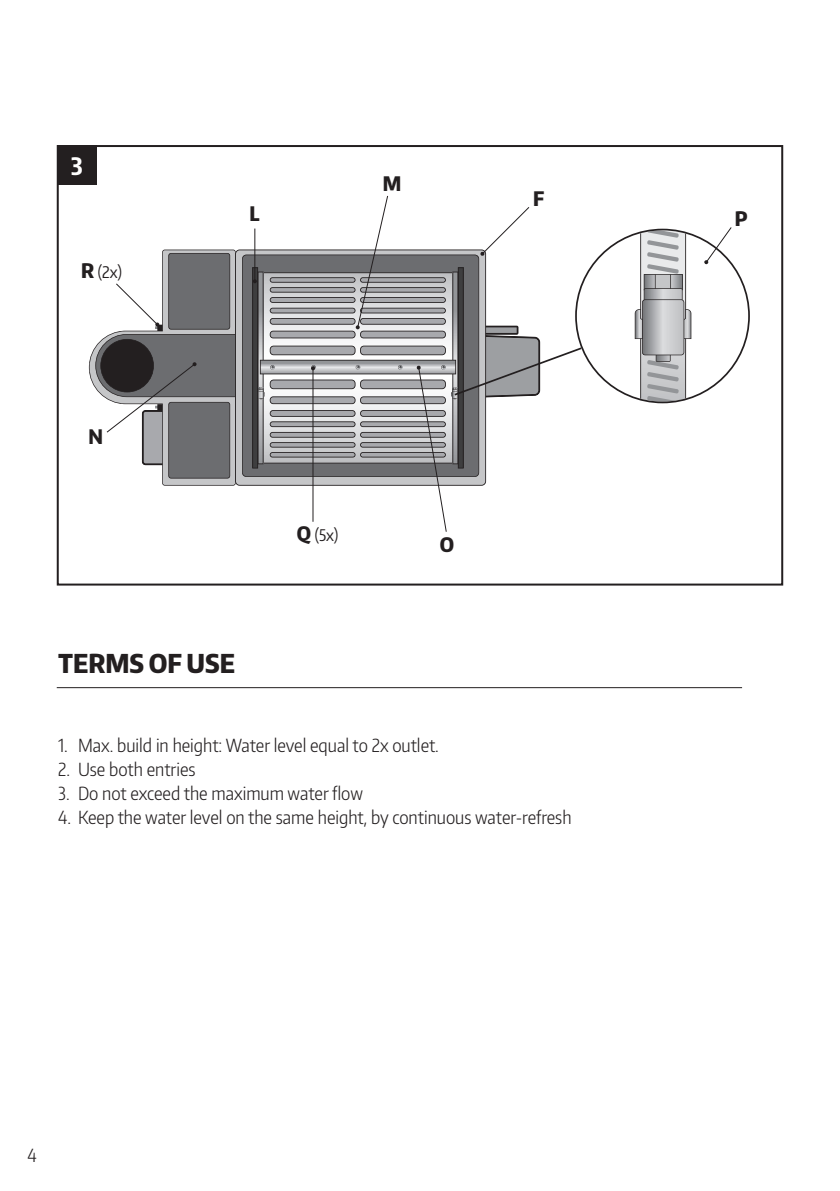
<style>
.page{position:relative;width:840px;height:1191px;background:#fff}
.page>*{position:absolute;margin:0;border:0;box-sizing:border-box;transform-origin:0 0}
.t1{font:800 26px "Encode Sans Condensed";color:#231f20}
.t2{font:700 24px "Encode Sans Condensed";color:#fff}
.t3{font:800 20px "Encode Sans Condensed";color:#231f20}
.t4{font:300 18px "Encode Sans Condensed";color:#231f20}
.t5{font:16px "Encode Sans Condensed";color:#231f20}
.s1{font-weight:800;font-size:20px}
</style>
<div class="page">
<hr style="left:57px;top:687px;width:684px;height:1px;background:#231f20">
<div style="left:236px;top:249px;width:17px;height:237px;background:#c5c6c8"></div>
<svg style="left:242px;top:254px;width:11px;height:223px;background:#67686b"></svg>
<div style="left:252px;top:267px;width:6px;height:201px;background:#292627"></div>
<div style="left:57px;top:145px;width:40px;height:40px;background:#231f20"></div>
<div style="left:57px;top:145px;width:725px;height:440px;border:2px solid #231f20"></div>
<svg style="left:89px;top:250px;width:147px;height:235px"></svg>
<svg style="left:253px;top:195px;width:496px;height:337px"></svg>
<h2 class="t2" style="left:71px;top:151px;width:14px">3</h2>
<p class="t5" style="left:81px;top:261px;width:42px"><span class="s1">R</span> (2x)</p>
<p class="t3" style="left:249px;top:201px;width:12px">L</p>
<p class="t3" style="left:382px;top:170px;width:20px">M</p>
<p class="t3" style="left:88px;top:424px;width:16px">N</p>
<h1 class="t1" style="left:58px;top:646px;width:178px">TERMS OF USE</h1>
<p class="t5" style="left:296px;top:524px;width:43px"><span class="s1">Q</span> (5x)</p>
<p class="t3" style="left:439px;top:531px;width:16px">O</p>
<p class="t3" style="left:533px;top:186px;width:13px">F</p>
<p class="t4" style="left:58px;top:733px;width:382px">1. Max. build in height: Water level equal to 2x outlet.</p>
<p class="t4" style="left:58px;top:757px;width:139px">2. Use both entries</p>
<p class="t4" style="left:58px;top:781px;width:306px">3. Do not exceed the maximum water flow</p>
<p class="t4" style="left:58px;top:805px;width:514px">4. Keep the water level on the same height, by continuous water-refresh</p>
<p class="t4" style="left:27px;top:1143px;width:11px">4</p>
<p class="t3" style="left:734px;top:205px;width:14px">P</p>
</div>
